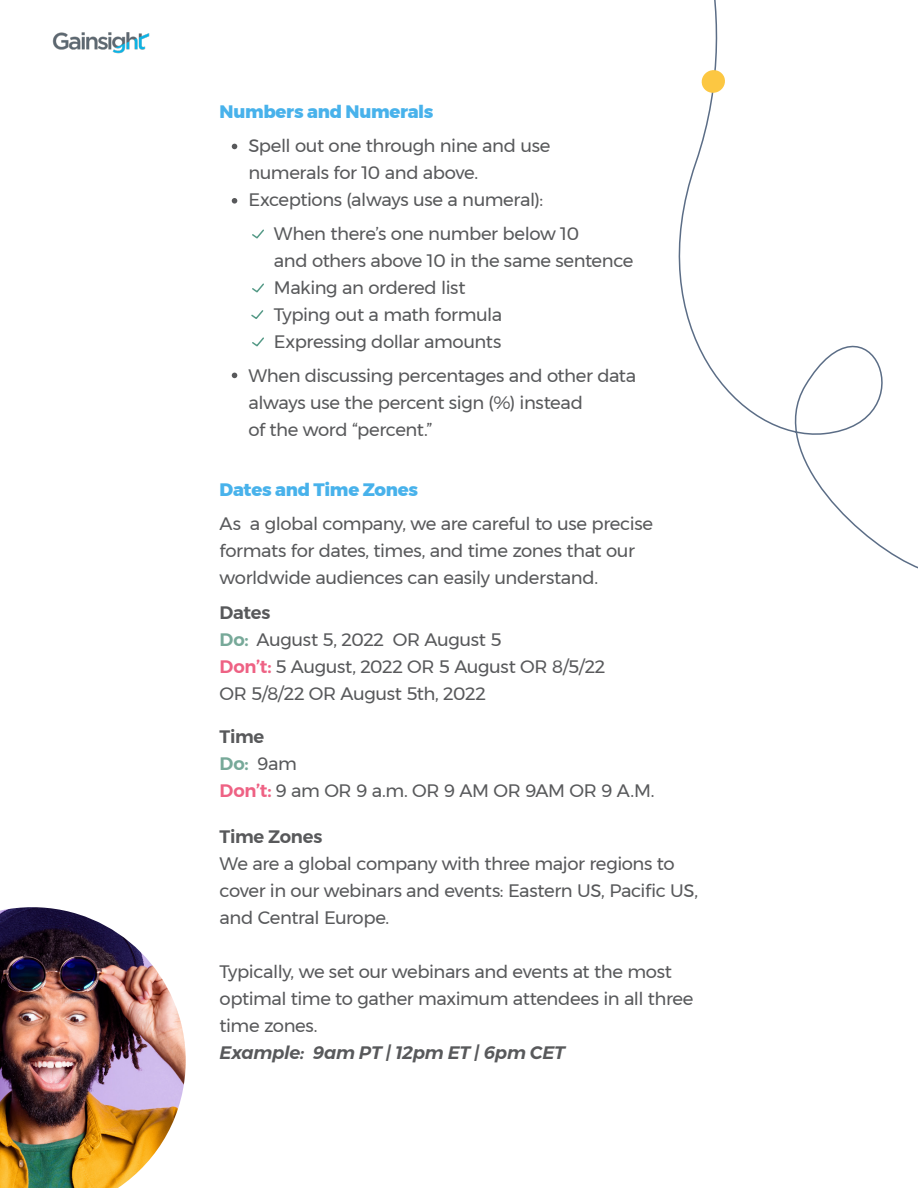
<style>
.page{position:relative;width:918px;height:1188px;background:#fff}
.page>*{position:absolute;margin:0;border:0;box-sizing:border-box;transform-origin:0 0}
.t1{font:18px/27px "Montserrat";letter-spacing:-.02em;color:#58595b}
.t2{font:800 18px "Montserrat";letter-spacing:-.015em;color:#48b2eb}
.t3{font:italic 600 18px "Montserrat";letter-spacing:-.02em;color:#58595b}
.t4{font:600 18px "Montserrat";letter-spacing:-.015em;color:#58595b}
.s1{font-weight:600}
.s2{font-weight:600;color:#77a999}
.s3{font-weight:600;color:#ee6284}
</style>
<div class="page">
<img style="left:52px;top:32px;width:98px;height:22px">
<svg style="left:232px;top:144px;width:5px;height:5px"></svg>
<svg style="left:232px;top:198px;width:5px;height:6px"></svg>
<svg style="left:232px;top:373px;width:5px;height:5px"></svg>
<svg style="left:678px;top:0;width:240px;height:569px"></svg>
<svg style="left:700px;top:69px;width:26px;height:25px"></svg>
<img style="left:0;top:907px;width:186px;height:281px">
<svg style="left:252px;top:229px;width:12px;height:10px"></svg>
<svg style="left:252px;top:283px;width:12px;height:10px"></svg>
<svg style="left:252px;top:337px;width:12px;height:10px"></svg>
<svg style="left:251px;top:310px;width:13px;height:9px"></svg>
<p class="t2" style="left:220px;top:97px;width:216px">Numbers and Numerals</p>
<p class="t1" style="left:248px;top:132px;width:303px">Spell out one through nine and use numerals for 10 and above.<br>Exceptions (always use a numeral):</p>
<p class="t1" style="left:274px;top:220px;width:361px">When there’s one number below 10<br>and others above 10 in the same sentence<br>Making an ordered list<br>Typing out a math formula<br>Expressing dollar amounts</p>
<p class="t1" style="left:248px;top:362px;width:389px">When discussing percentages and other data always use the percent sign (%) instead<br>of the word “percent.”</p>
<p class="t2" style="left:220px;top:475px;width:200px">Dates and Time Zones</p>
<p class="t1" style="left:220px;top:510px;width:435px">As a global company, we are careful to use precise formats for dates, times, and time zones that our worldwide audiences can easily understand.</p>
<p class="t1" style="left:220px;top:599px;width:387px"><span class="s1">Dates<br></span><span class="s2">Do:</span> August 5, 2022 OR August 5<br><span class="s3">Don’t:</span> 5 August, 2022 OR 5 August OR 8/5/22<br>OR 5/8/22 OR August 5th, 2022</p>
<p class="t1" style="left:220px;top:723px;width:436px"><span class="s1">Time<br></span><span class="s2">Do:</span> 9am<br><span class="s3">Don’t:</span> 9 am OR 9 a.m. OR 9 AM OR 9AM OR 9 A.M.</p>
<p class="t4" style="left:220px;top:822px;width:104px">Time Zones</p>
<p class="t1" style="left:220px;top:850px;width:480px">We are a global company with three major regions to cover in our webinars and events: Eastern US, Pacific US, and Central Europe.</p>
<p class="t1" style="left:220px;top:958px;width:475px">Typically, we set our webinars and events at the most optimal time to gather maximum attendees in all three time zones.</p>
<p class="t3" style="left:220px;top:1038px;width:347px">Example: 9am PT | 12pm ET | 6pm CET</p>
</div>
